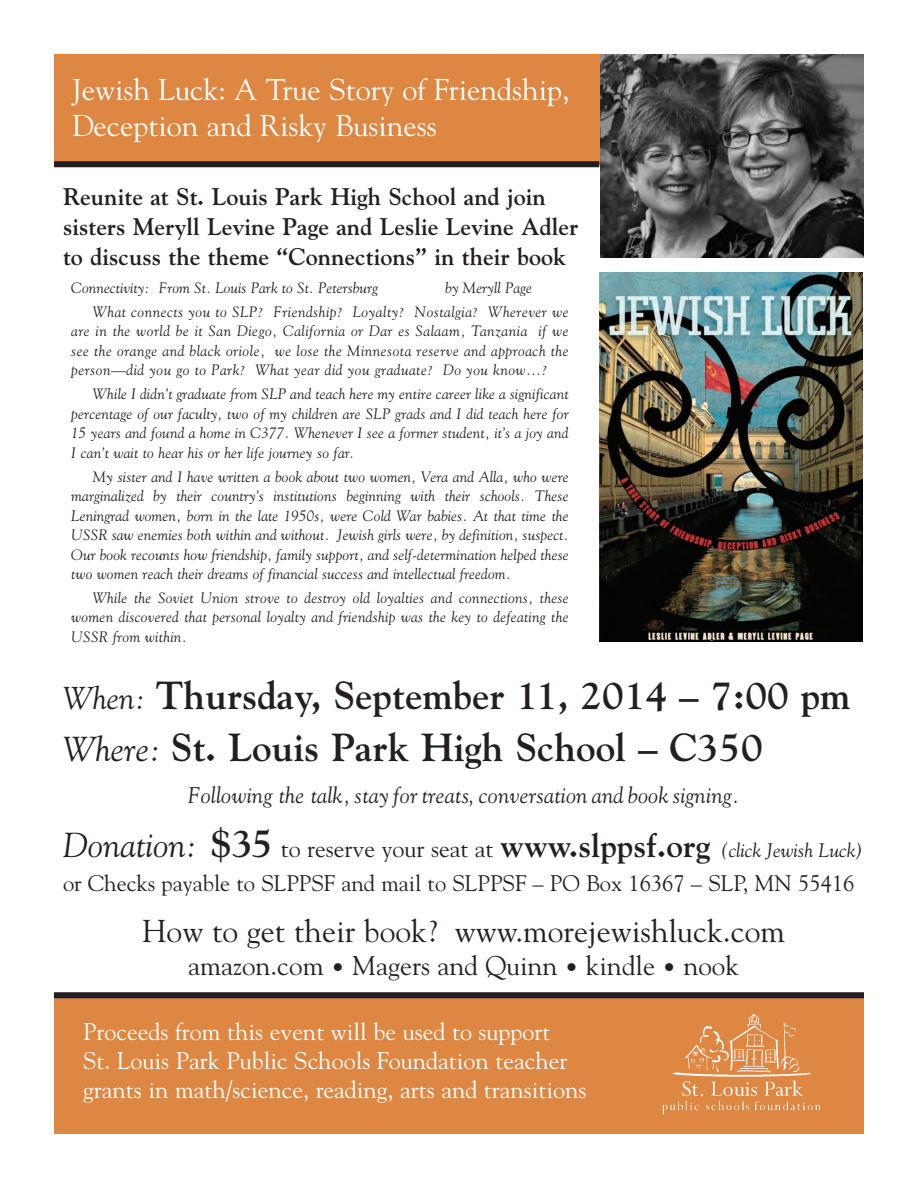
<style>
.page{position:relative;width:918px;height:1188px;background:#fff}
.page>*{position:absolute;margin:0;border:0;box-sizing:border-box;transform-origin:0 0}
.t1{font:700 39px/52.5px "Goudy";color:#231f20}
.t2{font:31.5px "Goudy";color:#231f20}
.t3{font:30px/36px "Goudy";color:#fff}
.t4{font:27px "Goudy";color:#231f20}
.t5{font:24px/28.8px "Goudy";color:#fff}
.t6{font:700 24px/30px "Goudy";color:#231f20}
.t7{font:24px "Goudy";color:#231f20}
.t8{font:22.5px "Goudy";color:#231f20}
.t9{font:italic 22.5px "Goudy";letter-spacing:.01em;color:#231f20}
.t10{font:italic 15px/19.5px "Goudy";letter-spacing:.02em;color:#231f20;text-align:justify}
.s1{font-weight:400;font-style:italic;font-size:31.5px}
.s2{font-weight:400;font-style:italic;font-size:34.5px}
.s3{font-style:italic;font-size:34.5px}
.s4{font-weight:700;font-size:39px}
.s5{font-weight:700;font-size:33px}
.s6{font-style:italic;font-size:19.5px}
.s7{font-size:22.5px}
</style>
<div class="page">
<div style="left:54px;top:998px;width:810px;height:136px;background:#dd8743"></div>
<img style="left:662px;top:1014px;width:159px;height:101px">
<div style="left:54px;top:992px;width:810px;height:6px;background:#231f20"></div>
<img style="left:599px;top:272px;width:263px;height:370px">
<div style="left:54px;top:54px;width:810px;height:111px;background:#dd8743"></div>
<img style="left:600px;top:54px;width:264px;height:204px">
<div style="left:54px;top:161px;width:545px;height:6px;background:#231f20"></div>
<h3 class="t3" style="left:72px;top:72px;width:499px">Jewish Luck: A True Story of Friendship,<br>Deception and Risky Business</h3>
<h3 class="t6" style="left:63px;top:182px;width:517px">Reunite at St. Louis Park High School and join sisters Meryll Levine Page and Leslie Levine Adler to discuss the theme “Connections” in their book</h3>
<p class="t10" style="left:93px;top:276px;width:477px;line-height:23.9px;text-indent:352px">by Meryll Page<br>What connects you to SLP? Friendship? Loyalty? Nostalgia? Wherever we</p>
<p class="t10" style="left:71px;top:322px;width:499px">are in the world be it San Diego, California or Dar es Salaam, Tanzania if we see the orange and black oriole, we lose the Minnesota reserve and approach the person—did you go to Park? What year did you graduate? Do you know…?</p>
<p class="t10" style="left:71px;top:384px;width:499px;text-indent:22px">While I didn’t graduate from SLP and teach here my entire career like a significant percentage of our faculty, two of my children are SLP grads and I did teach here for 15 years and found a home in C377. Whenever I see a former student, it’s a joy and I can’t wait to hear his or her life journey so far.</p>
<p class="t10" style="left:71px;top:467px;width:499px;text-indent:22px">My sister and I have written a book about two women, Vera and Alla, who were marginalized by their country’s institutions beginning with their schools. These Leningrad women, born in the late 1950s, were Cold War babies. At that time the USSR saw enemies both within and without. Jewish girls were, by definition, suspect.<br>Our book recounts how friendship, family support, and self-determination helped these two women reach their dreams of financial success and intellectual freedom.</p>
<p class="t10" style="left:71px;top:588px;width:499px;text-indent:22px">While the Soviet Union strove to destroy old loyalties and connections, these women discovered that personal loyalty and friendship was the key to defeating the USSR from within.</p>
<p class="t10" style="left:71px;top:278px;width:308px">Connectivity: From St. Louis Park to St. Petersburg</p>
<h1 class="t1" style="left:63px;top:669px;width:789px"><span class="s1">When:</span> Thursday, September 11, 2014 – 7:00 pm<br><span class="s2">Where:</span> St. Louis Park High School – C350</h1>
<h3 class="t9" style="left:188px;top:782px;width:553px">Following the talk, stay for treats, conversation and book signing.</h3>
<h3 class="t7" style="left:63px;top:834px;width:801px"><span class="s3">Donation:</span> <span class="s4">$35</span> to reserve your seat at <span class="s5">www.slppsf.org</span> <span class="s6">(click Jewish Luck)</span></h3>
<h3 class="t8" style="left:63px;top:870px;width:793px">or Checks payable to SLPPSF and mail to SLPPSF – PO Box 16367 – SLP, MN 55416</h3>
<h2 class="t2" style="left:142px;top:913px;width:644px">How to get their book? www.morejewishluck.com</h2>
<h3 class="t4" style="left:188px;top:950px;width:552px">amazon.com <span class="s7">•</span> Magers and Quinn <span class="s7">•</span> kindle <span class="s7">•</span> nook</h3>
<h3 class="t5" style="left:83px;top:1017px;width:505px">Proceeds from this event will be used to support<br>St. Louis Park Public Schools Foundation teacher grants in math/science, reading, arts and transitions</h3>
</div>
